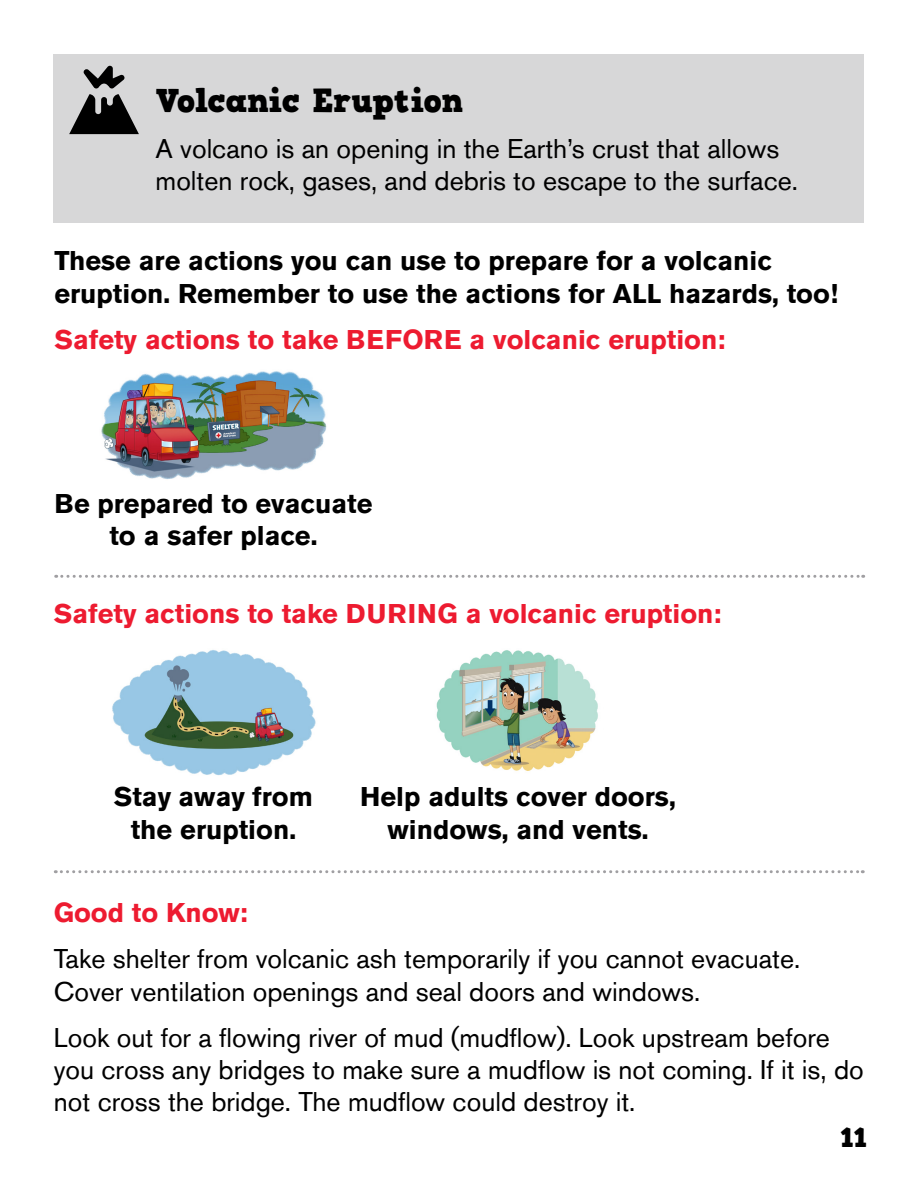
<style>
.page{position:relative;width:918px;height:1188px;background:#fff}
.page>*{position:absolute;margin:0;border:0;box-sizing:border-box;transform-origin:0 0}
.Heading_2{font:33px "HVD Comic Serif Pro";letter-spacing:-.01em;color:#000}
.t1{font:27px/32.4px "Akzidenz Grotesk Std";color:#000}
.Heading_2-2{font:700 27px/32.4px "Akzidenz Grotesk Std";color:#000;text-align:center}
.Heading_2-3{font:700 27px "Akzidenz Grotesk Std";color:#ed1b30}
.t2{font:27px "HVD Comic Serif Pro";color:#000}
</style>
<div class="page">
<div style="left:54px;top:54px;width:810px;height:168px;background:#d7d7d8"></div>
<svg style="left:56px;top:575px;width:808px;height:3px"></svg>
<svg style="left:55px;top:870px;width:808px;height:3px"></svg>
<svg style="left:69px;top:66px;width:70px;height:68px"></svg>
<img style="left:112px;top:650px;width:204px;height:126px">
<img style="left:101px;top:371px;width:226px;height:108px">
<img style="left:436px;top:650px;width:162px;height:121px">
<p class="Heading_2" style="left:156px;top:75px;width:309px">Volcanic Eruption</p>
<p class="t1" style="left:156px;top:132px;width:644px">A volcano is an opening in the Earth’s crust that allows molten rock, gases, and debris to escape to the surface.</p>
<p class="Heading_2-2" style="left:54px;top:245px;width:785px;text-align:left">These are actions you can use to prepare for a volcanic eruption. Remember to use the actions for ALL hazards, too!</p>
<p class="Heading_2-3" style="left:54px;top:324px;width:672px">Safety actions to take BEFORE a volcanic eruption:</p>
<p class="Heading_2-2" style="left:54px;top:487px;width:319px">Be prepared to evacuate to a safer place.</p>
<p class="Heading_2-3" style="left:54px;top:598px;width:669px">Safety actions to take DURING a volcanic eruption:</p>
<p class="Heading_2-2" style="left:114px;top:781px;width:201px">Stay away from the eruption.</p>
<p class="Heading_2-2" style="left:360px;top:781px;width:317px">Help adults cover doors, windows, and vents.</p>
<p class="Heading_2-3" style="left:54px;top:897px;width:196px">Good to Know:</p>
<p class="t1" style="left:54px;top:943px;width:748px">Take shelter from volcanic ash temporarily if you cannot evacuate.<br>Cover ventilation openings and seal doors and windows.</p>
<p class="t1" style="left:54px;top:1021px;width:812px">Look out for a flowing river of mud (mudflow). Look upstream before you cross any bridges to make sure a mudflow is not coming. If it is, do not cross the bridge. The mudflow could destroy it.</p>
<p class="t2" style="left:840px;top:1117px;width:28px">11</p>
</div>
